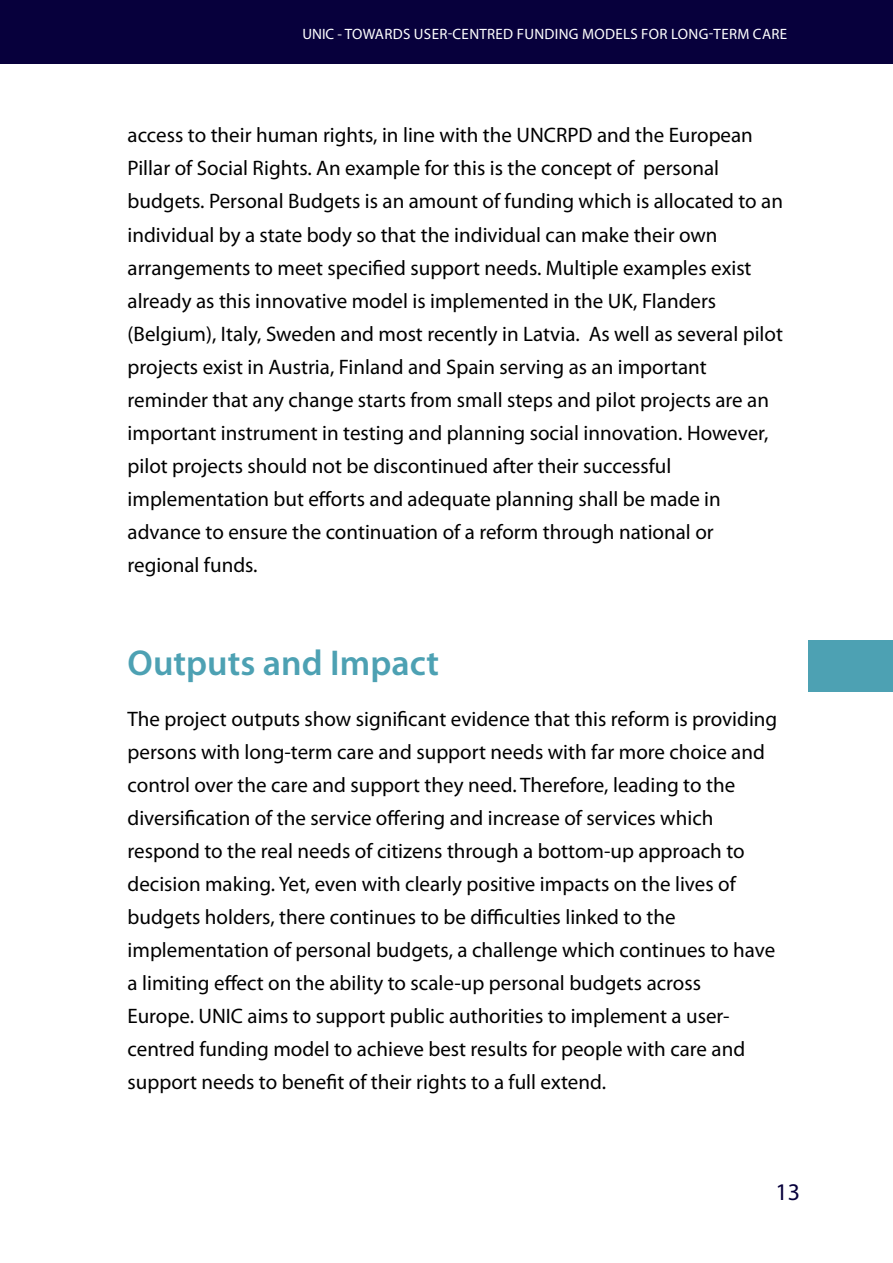
<style>
.page{position:relative;width:893px;height:1263px;background:#fff}
.page>*{position:absolute;margin:0;border:0;box-sizing:border-box;transform-origin:0 0}
.t1{font:600 36px "Myriad Pro";color:#4da1b3}
.t2{font:24px "Myriad Pro";color:#07003c}
.t3{font:21px/33px "Myriad Pro";color:#000}
.t4{font:15px "Myriad Pro";letter-spacing:.02em;color:#fff}
</style>
<div class="page">
<div style="left:0;top:0;width:893px;height:64px;background:#07003c"></div>
<div style="left:808px;top:640px;width:85px;height:52px;background:#4da1b3"></div>
<p class="t4" style="left:302px;top:27px;width:486px">UNIC - TOWARDS USER-CENTRED FUNDING MODELS FOR LONG-TERM CARE</p>
<p class="t3" style="left:128px;top:121px;width:657px">access to their human rights, in line with the UNCRPD and the European Pillar of Social Rights. An example for this is the concept of personal budgets. Personal Budgets is an amount of funding which is allocated to an individual by a state body so that the individual can make their own arrangements to meet specified support needs. Multiple examples exist already as this innovative model is implemented in the UK, Flanders (Belgium), Italy, Sweden and most recently in Latvia. As well as several pilot projects exist in Austria, Finland and Spain serving as an important reminder that any change starts from small steps and pilot projects are an important instrument in testing and planning social innovation. However, pilot projects should not be discontinued after their successful implementation but efforts and adequate planning shall be made in advance to ensure the continuation of a reform through national or regional funds.</p>
<h1 class="t1" style="left:128px;top:648px;width:313px">Outputs and Impact</h1>
<p class="t3" style="left:128px;top:704px;width:651px">The project outputs show significant evidence that this reform is providing persons with long-term care and support needs with far more choice and control over the care and support they need. Therefore, leading to the diversification of the service offering and increase of services which respond to the real needs of citizens through a bottom-up approach to decision making. Yet, even with clearly positive impacts on the lives of budgets holders, there continues to be difficulties linked to the implementation of personal budgets, a challenge which continues to have a limiting effect on the ability to scale-up personal budgets across<br>Europe. UNIC aims to support public authorities to implement a user&shy;centred funding model to achieve best results for people with care and support needs to benefit of their rights to a full extend.</p>
<p class="t2" style="left:776px;top:1182px;width:26px">13</p>
</div>
